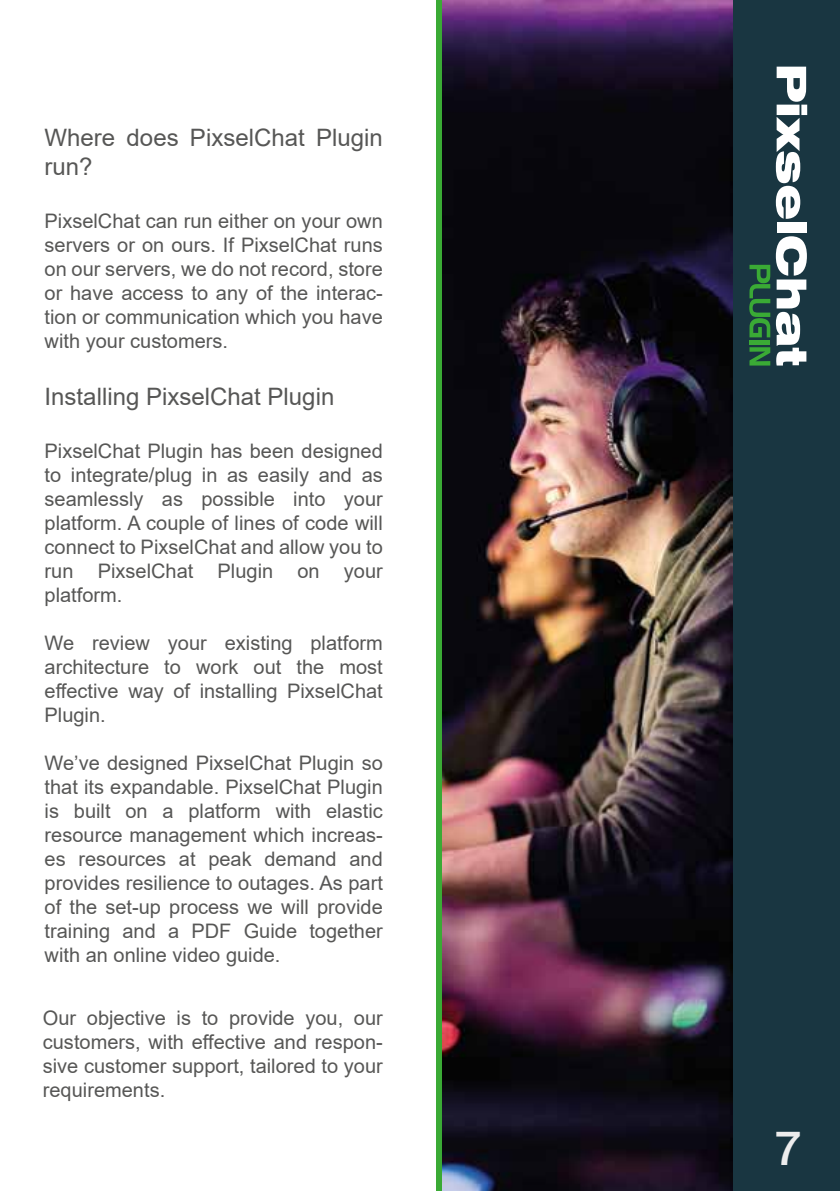
<style>
.page{position:relative;width:840px;height:1191px;background:#fff}
.page>*{position:absolute;margin:0;border:0;box-sizing:border-box;transform-origin:0 0}
.t1{font:500 48px "Neue Montreal";color:#ededed}
.t2{font:24px/28.8px "Arial";color:#575756}
.t3{font:20px/24px "Arial";color:#575756;text-align:justify}
</style>
<div class="page">
<div style="left:443px;top:0;width:396px;height:1191px;background:#193641"></div>
<div style="left:435px;top:0;width:11px;height:1191px;background:#3aaa35"></div>
<img style="left:442px;top:0;width:290px;height:1191px">
<svg style="left:775px;top:67px;width:31px;height:152px"></svg>
<div style="left:776px;top:222px;width:29px;height:11px;background:#fff"></div>
<svg style="left:775px;top:236px;width:31px;height:129px"></svg>
<svg style="left:749px;top:265px;width:20px;height:72px"></svg>
<div style="left:749px;top:340px;width:20px;height:5px;background:#3aaa35"></div>
<svg style="left:749px;top:347px;width:20px;height:18px"></svg>
<p class="t2" style="left:45px;top:123px;width:339px">Where does PixselChat Plugin run?</p>
<p class="t3" style="left:45px;top:208px;width:339px">PixselChat can run either on your own servers or on ours. If PixselChat runs on our servers, we do not record, store or have access to any of the interac&shy;tion or communication which you have with your customers.</p>
<p class="t2" style="left:45px;top:382px;width:291px">Installing PixselChat Plugin</p>
<p class="t3" style="left:45px;top:439px;width:339px">PixselChat Plugin has been designed to integrate/plug in as easily and as seamlessly as possible into your platform. A couple of lines of code will connect to PixselChat and allow you to run PixselChat Plugin on your platform.</p>
<p class="t3" style="left:45px;top:631px;width:339px">We review your existing platform architecture to work out the most effective way of installing PixselChat Plugin.</p>
<p class="t3" style="left:45px;top:751px;width:339px">We’ve designed PixselChat Plugin so that its expandable. PixselChat Plugin is built on a platform with elastic resource management which increas&shy;es resources at peak demand and provides resilience to outages. As part of the set-up process we will provide training and a PDF Guide together with an online video guide.</p>
<p class="t3" style="left:43px;top:1006px;width:341px">Our objective is to provide you, our customers, with effective and respon&shy;sive customer support, tailored to your requirements.</p>
<h1 class="t1" style="left:775px;top:1118px;width:27px">7</h1>
</div>
